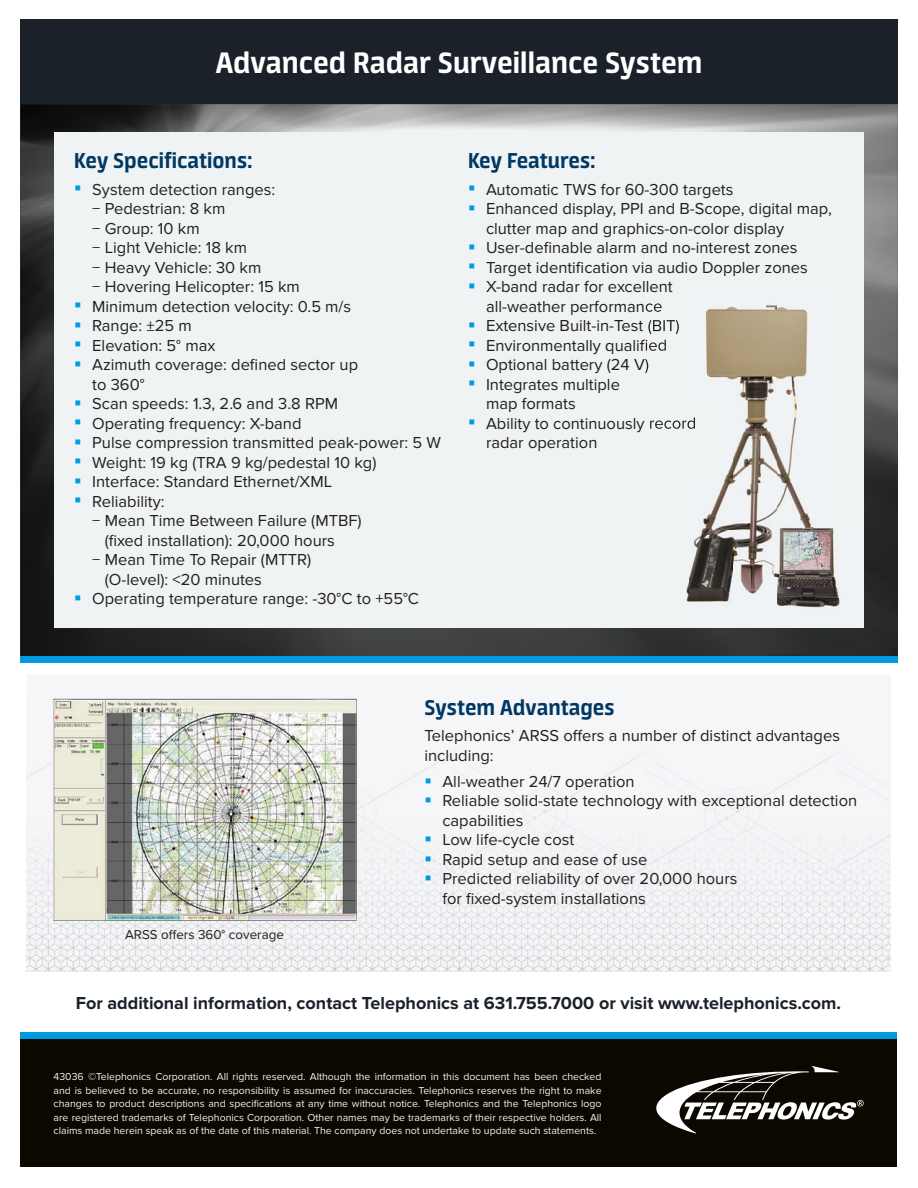
<style>
.page{position:relative;width:918px;height:1188px;background:#fff}
.page>*{position:absolute;margin:0;border:0;box-sizing:border-box;transform-origin:0 0}
.t1{font:700 33px "Neuron Angled";color:#fff}
.t2{font:700 24px "Neuron Angled";color:#003864}
.t3{font:700 18px "Proxima Nova";color:#1a2129}
.t4{font:16.5px/19.5px "Proxima Nova";color:#231f20}
.t5{font:16.5px "Wingdings";color:#009bde}
.t6{font:13.35px "Proxima Nova";color:#231f20}
.t7{font:10.5px/13.5px "Proxima Nova";color:#f0f3f4;text-align:justify}
.s1{color:#009bde}
</style>
<div class="page">
<div style="left:20px;top:1039px;width:877px;height:128px;background:#0c0800"></div>
<div style="left:20px;top:1032px;width:877px;height:7px;background:#009bde"></div>
<svg style="left:656px;top:1066px;width:208px;height:68px"></svg>
<img style="left:20px;top:104px;width:878px;height:552px">
<svg style="left:27px;top:698px;width:864px;height:273px;fill:#f3f4f6"></svg>
<div style="left:20px;top:19px;width:878px;height:85px;background:#1a2129"></div>
<div style="left:20px;top:656px;width:878px;height:7px;background:#009bde"></div>
<div style="left:54px;top:132px;width:810px;height:496px;background:#f0f3f4"></div>
<img style="left:645px;top:296px;width:222px;height:329px">
<img style="left:645px;top:300px;width:17px;height:15px">
<img style="left:645px;top:320px;width:34px;height:14px">
<img style="left:644px;top:339px;width:22px;height:15px">
<img style="left:644px;top:359px;width:4px;height:14px">
<img style="left:644px;top:418px;width:52px;height:14px">
<h2 class="t1" style="left:216px;top:44px;width:488px">Advanced Radar Surveillance System</h2>
<h3 class="t2" style="left:74px;top:147px;width:180px">Key Specifications:</h3>
<p class="t5" style="left:74px;top:180px;width:9px">▪</p>
<p class="t4" style="left:92px;top:180px;width:185px">System detection ranges:</p>
<p class="t4" style="left:92px;top:199px;width:135px">− Pedestrian: 8 km</p>
<p class="t4" style="left:92px;top:219px;width:109px">− Group: 10 km</p>
<p class="t4" style="left:92px;top:238px;width:156px">− Light Vehicle: 18 km</p>
<p class="t4" style="left:92px;top:258px;width:171px">− Heavy Vehicle: 30 km</p>
<p class="t4" style="left:92px;top:277px;width:209px">− Hovering Helicopter: 15 km</p>
<p class="t4" style="left:74px;top:297px;width:278px"><span class="s1">▪</span> Minimum detection velocity: 0.5 m/s</p>
<p class="t4" style="left:74px;top:316px;width:119px"><span class="s1">▪</span> Range: ±25 m</p>
<p class="t4" style="left:74px;top:336px;width:143px"><span class="s1">▪</span> Elevation: 5° max</p>
<p class="t4" style="left:92px;top:355px;width:267px;text-indent:-18px"><span class="s1">▪</span> Azimuth coverage: defined sector up to 360°</p>
<p class="t4" style="left:74px;top:394px;width:265px"><span class="s1">▪</span> Scan speeds: 1.3, 2.6 and 3.8 RPM</p>
<p class="t4" style="left:74px;top:414px;width:229px"><span class="s1">▪</span> Operating frequency: X-band</p>
<p class="t4" style="left:74px;top:433px;width:368px"><span class="s1">▪</span> Pulse compression transmitted peak-power: 5 W</p>
<p class="t4" style="left:74px;top:453px;width:304px"><span class="s1">▪</span> Weight: 19 kg (TRA 9 kg/pedestal 10 kg)</p>
<p class="t4" style="left:74px;top:472px;width:259px"><span class="s1">▪</span> Interface: Standard Ethernet/XML</p>
<p class="t5" style="left:74px;top:492px;width:9px">▪</p>
<p class="t4" style="left:92px;top:492px;width:74px">Reliability:</p>
<p class="t4" style="left:92px;top:511px;width:271px">− Mean Time Between Failure (MTBF)</p>
<p class="t4" style="left:105px;top:531px;width:232px">(fixed installation): 20,000 hours</p>
<p class="t4" style="left:92px;top:550px;width:221px">− Mean Time To Repair (MTTR)</p>
<p class="t4" style="left:105px;top:570px;width:159px">(O-level): &lt;20 minutes</p>
<p class="t4" style="left:74px;top:589px;width:346px"><span class="s1">▪</span> Operating temperature range: -30°C to +55°C</p>
<h3 class="t2" style="left:468px;top:147px;width:129px">Key Features:</h3>
<p class="t4" style="left:468px;top:180px;width:267px"><span class="s1">▪</span> Automatic TWS for 60-300 targets</p>
<p class="t4" style="left:486px;top:199px;width:347px;text-indent:-18px"><span class="s1">▪</span> Enhanced display, PPI and B-Scope, digital map, clutter map and graphics-on-color display</p>
<p class="t4" style="left:468px;top:238px;width:331px"><span class="s1">▪</span> User-definable alarm and no-interest zones</p>
<p class="t4" style="left:468px;top:258px;width:341px"><span class="s1">▪</span> Target identification via audio Doppler zones</p>
<p class="t4" style="left:468px;top:277px;width:206px;text-align:center"><span class="s1">▪</span> X-band radar for excellent all-weather performance</p>
<p class="t4" style="left:468px;top:316px;width:213px"><span class="s1">▪</span> Extensive Built-in-Test (BIT)</p>
<p class="t4" style="left:468px;top:336px;width:201px"><span class="s1">▪</span> Environmentally qualified</p>
<p class="t4" style="left:468px;top:355px;width:182px"><span class="s1">▪</span> Optional battery (24 V)</p>
<p class="t4" style="left:486px;top:375px;width:135px;text-indent:-18px"><span class="s1">▪</span> Integrates multiple map formats</p>
<p class="t4" style="left:486px;top:414px;width:212px;text-indent:-18px"><span class="s1">▪</span> Ability to continuously record radar operation</p>
<p class="t6" style="left:125px;top:927px;width:160px">ARSS o°ers 360° coverage</p>
<h3 class="t2" style="left:424px;top:694px;width:192px">System Advantages</h3>
<p class="t4" style="left:424px;top:726px;width:417px">Telephonics’ ARSS o°ers a number of distinct advantages including:</p>
<p class="t4" style="left:424px;top:772px;width:212px"><span class="s1">▪</span> All-weather 24/7 operation</p>
<p class="t4" style="left:442px;top:791px;width:416px;text-indent:-18px"><span class="s1">▪</span> Reliable solid-state technology with exceptional detection capabilities</p>
<p class="t4" style="left:424px;top:830px;width:152px"><span class="s1">▪</span> Low life-cycle cost</p>
<p class="t4" style="left:424px;top:850px;width:225px"><span class="s1">▪</span> Rapid setup and ease of use</p>
<p class="t4" style="left:442px;top:869px;width:297px;text-indent:-18px"><span class="s1">▪</span> Predicted reliability of over 20,000 hours for fxed-system installations</p>
<p class="t3" style="left:76px;top:992px;width:767px">For additional information, contact Telephonics at 631.755.7000 or visit www.telephonics.com.</p>
<p class="t7" style="left:54px;top:1070px;width:550px">43036 ©Telephonics Corporation. All rights reserved. Although the information in this document has been checked and is believed to be accurate, no responsibility is assumed for inaccuracies. Telephonics reserves the right to make changes to product descriptions and specifications at any time without notice. Telephonics and the Telephonics logo are registered trademarks of Telephonics Corporation. Other names may be trademarks of their respective holders. All claims made herein speak as of the date of this material. The company does not undertake to update such statements.</p>
</div>
